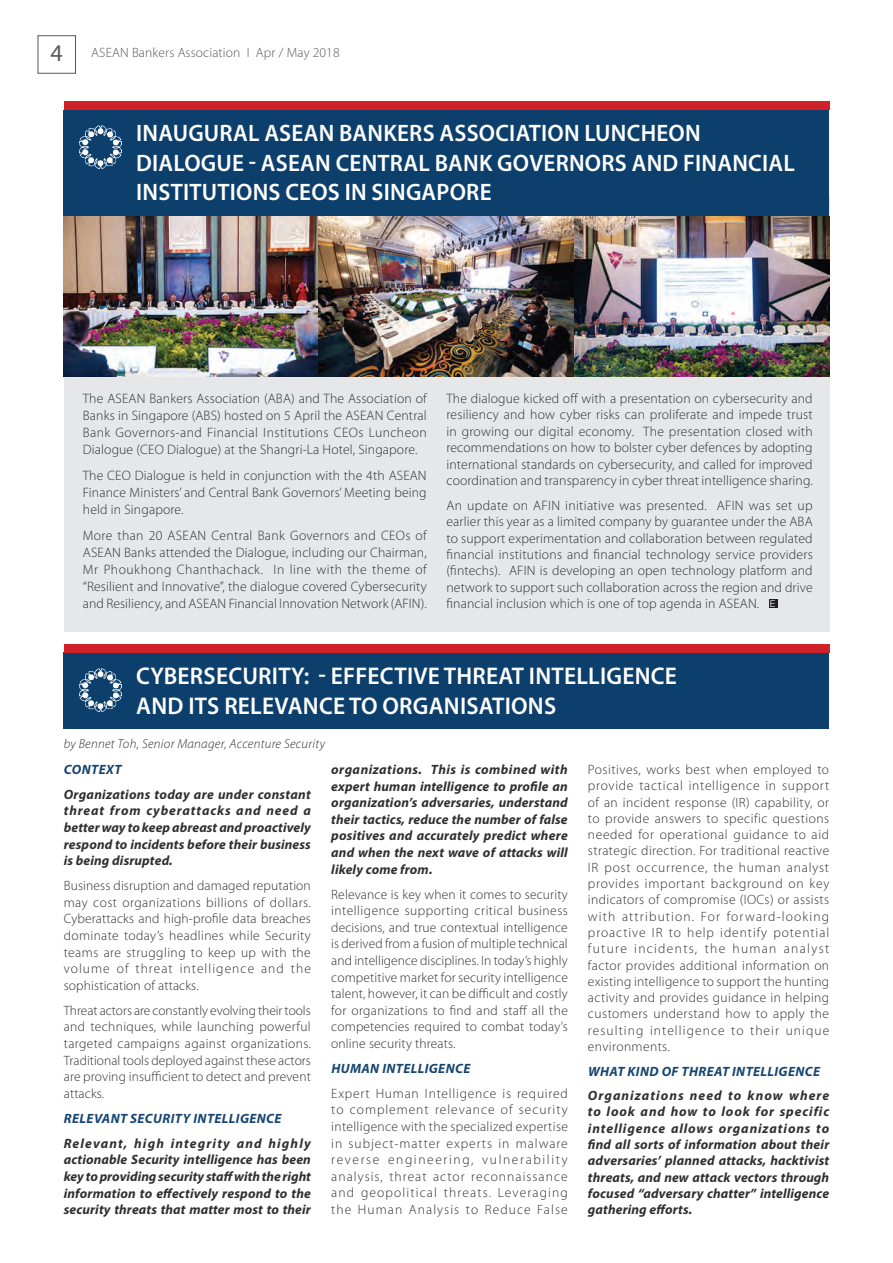
<style>
.page{position:relative;width:893px;height:1263px;background:#fff}
.page>*{position:absolute;margin:0;border:0;box-sizing:border-box;transform-origin:0 0}
.t1{font:600 24.3px/29.5px "Myriad Pro";letter-spacing:.01em;color:#fff}
.t2{font:600 23.85px/29.1px "Myriad Pro";letter-spacing:.01em;color:#fff}
.t3{font:300 13.65px/16.4px "Myriad Pro";letter-spacing:.01em;color:#312f30;text-align:justify}
.t4{font:300 13.5px/16.6px "Myriad Pro";letter-spacing:.02em;color:#312f30;text-align:justify}
.t5{font:italic 700 13.5px/16.6px "Myriad Pro";letter-spacing:.01em;color:#312f30;text-align:justify}
.t6{font:italic 700 13.5px "Myriad Pro";letter-spacing:.03em;color:#174571}
.t7{font:300 13.5px "Myriad Pro";letter-spacing:.01em;color:#57585a}
.t8{font:italic 300 13.05px "Myriad Pro";letter-spacing:.02em;color:#312f30}
.t9{font:300 9.3px "Helvetica Neue LT Com";color:#fff}
.s1{font-family:"Myriad";font-weight:400;font-size:24px}
</style>
<div class="page">
<div style="left:38px;top:35px;width:38px;height:39px;border:1px solid #57585a"></div>
<div style="left:64px;top:195px;width:765px;height:436px;background:#e6e7e9"></div>
<div style="left:64px;top:652px;width:765px;height:77px;background:#0c3f6c"></div>
<div style="left:64px;top:110px;width:765px;height:110px;background:#0c3f6c"></div>
<img style="left:80px;top:668px;width:41px;height:43px">
<img style="left:80px;top:126px;width:41px;height:43px">
<div style="left:64px;top:644px;width:765px;height:8px;background:#d02029"></div>
<div style="left:64px;top:101px;width:765px;height:9px;background:#d02029"></div>
<div style="left:769px;top:599px;width:8px;height:9px;background:#231f20"></div>
<img style="left:64px;top:216px;width:765px;height:160px">
<p class="t7" style="left:51px;top:45px;width:290px"><span class="s1">4</span> ASEAN Bankers Association I Apr / May 2018</p>
<p class="t2" style="left:136px;top:118px;width:660px">INAUGURAL ASEAN BANKERS ASSOCIATION LUNCHEON<br>DIALOGUE - ASEAN CENTRAL BANK GOVERNORS AND FINANCIAL<br>INSTITUTIONS CEOS IN SINGAPORE</p>
<p class="t3" style="left:83px;top:390px;width:345px;line-height:17.1px">The ASEAN Bankers Association (ABA) and The Association of Banks in Singapore (ABS) hosted on 5 April the ASEAN Central Bank Governors-and Financial Institutions CEOs Luncheon Dialogue (CEO Dialogue) at the Shangri-La Hotel, Singapore.</p>
<p class="t3" style="left:83px;top:467px;width:345px;line-height:17.1px">The CEO Dialogue is held in conjunction with the 4th ASEAN Finance Ministers’ and Central Bank Governors’ Meeting being held in Singapore.</p>
<p class="t3" style="left:83px;top:526px;width:345px;line-height:17.1px">More than 20 ASEAN Central Bank Governors and CEOs of ASEAN Banks attended the Dialogue, including our Chairman, Mr Phoukhong Chanthachack. In line with the theme of “Resilient and Innovative”, the dialogue covered Cybersecurity and Resiliency, and ASEAN Financial Innovation Network (AFIN).</p>
<p class="t3" style="left:446px;top:390px;width:368px">The dialogue kicked off with a presentation on cybersecurity and resiliency and how cyber risks can proliferate and impede trust in growing our digital economy. The presentation closed with recommendations on how to bolster cyber defences by adopting international standards on cybersecurity, and called for improved coordination and transparency in cyber threat intelligence sharing.</p>
<p class="t3" style="left:446px;top:497px;width:368px">An update on AFIN initiative was presented. AFIN was set up earlier this year as a limited company by guarantee under the ABA to support experimentation and collaboration between regulated financial institutions and financial technology service providers (fintechs). AFIN is developing an open technology platform and network to support such collaboration across the region and drive financial inclusion which is one of top agenda in ASEAN.</p>
<p class="t9" style="left:770px;top:598px;width:7px">E</p>
<p class="t1" style="left:136px;top:661px;width:542px">CYBERSECURITY: - EFFECTIVE THREAT INTELLIGENCE<br>AND ITS RELEVANCE TO ORGANISATIONS</p>
<p class="t8" style="left:64px;top:735px;width:263px">by Bennet Toh, Senior Manager, Accenture Security</p>
<p class="t6" style="left:64px;top:761px;width:59px">CONTEXT</p>
<p class="t5" style="left:64px;top:785px;width:249px">Organizations today are under constant threat from cyberattacks and need a better way to keep abreast and proactively respond to incidents before their business is being disrupted.</p>
<p class="t4" style="left:64px;top:877px;width:249px">Business disruption and damaged reputation may cost organizations billions of dollars.<br>Cyberattacks and high-profile data breaches dominate today’s headlines while Security teams are struggling to keep up with the volume of threat intelligence and the sophistication of attacks.</p>
<p class="t4" style="left:64px;top:1002px;width:249px">Threat actors are constantly evolving their tools and techniques, while launching powerful targeted campaigns against organizations.<br>Traditional tools deployed against these actors are proving insufficient to detect and prevent attacks.</p>
<p class="t6" style="left:64px;top:1109px;width:219px">RELEVANT SECURITY INTELLIGENCE</p>
<p class="t5" style="left:64px;top:1134px;width:249px">Relevant, high integrity and highly actionable Security intelligence has been key to providing security staff with the right information to effectively respond to the security threats that matter most to their</p>
<p class="t5" style="left:331px;top:761px;width:238px">organizations. This is combined with expert human intelligence to profile an organization’s adversaries, understand their tactics, reduce the number of false positives and accurately predict where and when the next wave of attacks will likely come from.</p>
<p class="t4" style="left:331px;top:885px;width:238px">Relevance is key when it comes to security intelligence supporting critical business decisions, and true contextual intelligence is derived from a fusion of multiple technical and intelligence disciplines. In today’s highly competitive market for security intelligence talent, however, it can be difficult and costly for organizations to find and staff all the competencies required to combat today’s online security threats.</p>
<p class="t6" style="left:331px;top:1059px;width:140px">HUMAN INTELLIGENCE</p>
<p class="t4" style="left:331px;top:1085px;width:238px">Expert Human Intelligence is required to complement relevance of security intelligence with the specialized expertise in subject-matter experts in malware reverse engineering, vulnerability analysis, threat actor reconnaissance and geopolitical threats. Leveraging the Human Analysis to Reduce False</p>
<p class="t4" style="left:588px;top:761px;width:243px">Positives, works best when employed to provide tactical intelligence in support of an incident response (IR) capability, or to provide answers to specific questions needed for operational guidance to aid strategic direction. For traditional reactive IR post occurrence, the human analyst provides important background on key indicators of compromise (IOCs) or assists with attribution. For forward-looking proactive IR to help identify potential future incidents, the human analyst factor provides additional information on existing intelligence to support the hunting activity and provides guidance in helping customers understand how to apply the resulting intelligence to their unique environments.</p>
<p class="t6" style="left:588px;top:1062px;width:234px">WHAT KIND OF THREAT INTELLIGENCE</p>
<p class="t5" style="left:588px;top:1087px;width:243px">Organizations need to know where to look and how to look for specific intelligence allows organizations to find all sorts of information about their adversaries’ planned attacks, hacktivist threats, and new attack vectors through focused “adversary chatter” intelligence gathering efforts.</p>
</div>
